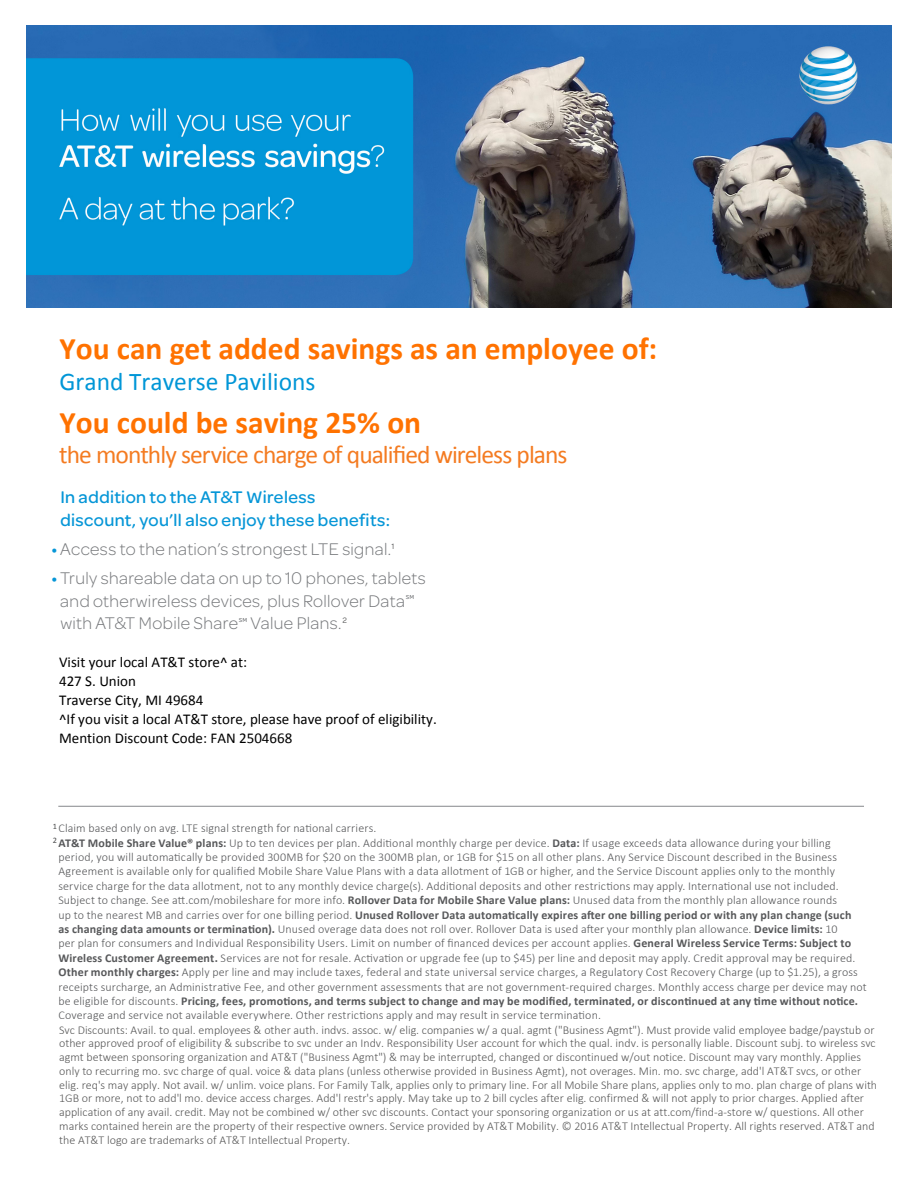
<style>
.page{position:relative;width:918px;height:1188px;background:#fff}
.page>*{position:absolute;margin:0;border:0;box-sizing:border-box;transform-origin:0 0}
.t1{font:700 31.5px "Calibri";color:#ff7200}
.t2{font:25.5px "Calibri";letter-spacing:-.04em;color:#f47b21}
.t3{font:25.5px "Calibri";color:#0096d7}
.bullet_txt{font:18px/22.5px "Omnes ATTII Light";letter-spacing:-.015em;color:#76787b}
.bullet_txt-2{font:18px/22.5px "Omnes ATTII Medium";letter-spacing:-.015em;color:#0696d7}
.t4{font:15px/19px "Calibri";color:#000}
.legal{font:300 12px/14.4px "Calibri";letter-spacing:.01em;color:#57585a}
.t5{font:300 12px/13.8px "Calibri";color:#595959}
.bullet_txt-3{font:6.15px "Omnes ATTII Medium";color:#76787b}
.s1{font-family:"Omnes ATTII Medium";color:#0696d7}
.s2{font-weight:700}
</style>
<div class="page">
<hr style="left:58px;top:806px;width:806px;height:1px;background:#939598">
<img style="left:26px;top:26px;width:866px;height:282px">
<h1 class="t1" style="left:60px;top:329px;width:599px">You can get added savings as an employee of:</h1>
<h2 class="t3" style="left:60px;top:366px;width:258px">Grand Traverse Pavilions</h2>
<h1 class="t1" style="left:60px;top:402px;width:363px">You could be saving 25% on</h1>
<p class="t2" style="left:59px;top:438px;width:510px">the monthly service charge of qualified wireless plans</p>
<p class="bullet_txt-2" style="left:60px;top:485px;width:332px">In addition to the AT&amp;T Wireless discount, you’ll also enjoy these benefits:</p>
<p class="bullet_txt" style="left:51px;top:537px;width:345px"><span class="s1">•</span>Access to the nation’s strongest LTE signal.<sup>1</sup></p>
<p class="bullet_txt" style="left:60px;top:566px;width:368px;text-indent:-9px"><span class="s1">•</span>Truly shareable data on up to 10 phones, tablets and otherwireless devices, plus Rollover Data</p>
<p class="bullet_txt-3" style="left:406px;top:593px;width:10px">SM</p>
<p class="bullet_txt" style="left:60px;top:611px;width:180px">with AT&amp;T Mobile Share</p>
<p class="bullet_txt-3" style="left:239px;top:616px;width:10px">SM</p>
<p class="bullet_txt" style="left:250px;top:611px;width:98px">Value Plans.<sup>2</sup></p>
<p class="t4" style="left:59px;top:653px;width:379px">Visit your local AT&amp;T store^ at:<br>427 S. Union<br>Traverse City, MI 49684<br>^If you visit a local AT&amp;T store, please have proof of eligibility.<br>Mention Discount Code: FAN 2504668</p>
<p class="legal" style="left:53px;top:820px;width:325px"><sup>1</sup> Claim based only on avg. LTE signal strength for national carriers.</p>
<p class="legal" style="left:58px;top:835px;width:810px;text-indent:-6px"><sup>2</sup> <span class="s2">AT&amp;T Mobile Share Value® plans:</span> Up to ten devices per plan. Additional monthly charge per device. <span class="s2">Data:</span> If usage exceeds data allowance during your billing period, you will automatically be provided 300MB for $20 on the 300MB plan, or 1GB for $15 on all other plans. Any Service Discount described in the Business Agreement is available only for qualified Mobile Share Value Plans with a data allotment of 1GB or higher, and the Service Discount applies only to the monthly service charge for the data allotment, not to any monthly device charge(s). Additional deposits and other restrictions may apply. International use not included.<br>Subject to change. See att.com/mobileshare for more info. <span class="s2">Rollover Data for Mobile Share Value plans:</span> Unused data from the monthly plan allowance rounds<br>up to the nearest MB and carries over for one billing period. <span class="s2">Unused Rollover Data automatically expires after one billing period or with any plan change (such<br>as changing data amounts or termination).</span> Unused overage data does not roll over. Rollover Data is used after your monthly plan allowance. <span class="s2">Device limits:</span> 10<br>per plan for consumers and Individual Responsibility Users. Limit on number of financed devices per account applies. <span class="s2">General Wireless Service Terms: Subject to Wireless Customer Agreement.</span> Services are not for resale. Activation or upgrade fee (up to $45) per line and deposit may apply. Credit approval may be required.<br><span class="s2">Other monthly charges:</span> Apply per line and may include taxes, federal and state universal service charges, a Regulatory Cost Recovery Charge (up to $1.25), a gross receipts surcharge, an Administrative Fee, and other government assessments that are not government-required charges. Monthly access charge per device may not be eligible for discounts. <span class="s2">Pricing, fees, promotions, and terms subject to change and may be modified, terminated, or discontinued at any time without notice.<br></span>Coverage and service not available everywhere. Other restrictions apply and may result in service termination.</p>
<p class="t5" style="left:59px;top:1022px;width:820px">Svc Discounts: Avail. to qual. employees &amp; other auth. indvs. assoc. w/ elig. companies w/ a qual. agmt ("Business Agmt"). Must provide valid employee badge/paystub or other approved proof of eligibility &amp; subscribe to svc under an Indv. Responsibility User account for which the qual. indv. is personally liable. Discount subj. to wireless svc agmt between sponsoring organization and AT&amp;T ("Business Agmt") &amp; may be interrupted, changed or discontinued w/out notice. Discount may vary monthly. Applies only to recurring mo. svc charge of qual. voice &amp; data plans (unless otherwise provided in Business Agmt), not overages. Min. mo. svc charge, add'l AT&amp;T svcs, or other elig. req's may apply. Not avail. w/ unlim. voice plans. For Family Talk, applies only to primary line. For all Mobile Share plans, applies only to mo. plan charge of plans with 1GB or more, not to add'l mo. device access charges. Add'l restr's apply. May take up to 2 bill cycles after elig. confirmed &amp; will not apply to prior charges. Applied after application of any avail. credit. May not be combined w/ other svc discounts. Contact your sponsoring organization or us at att.com/find-a-store w/ questions. All other marks contained herein are the property of their respective owners. Service provided by AT&amp;T Mobility. © 2016 AT&amp;T Intellectual Property. All rights reserved. AT&amp;T and the AT&amp;T logo are trademarks of AT&amp;T Intellectual Property.</p>
</div>
